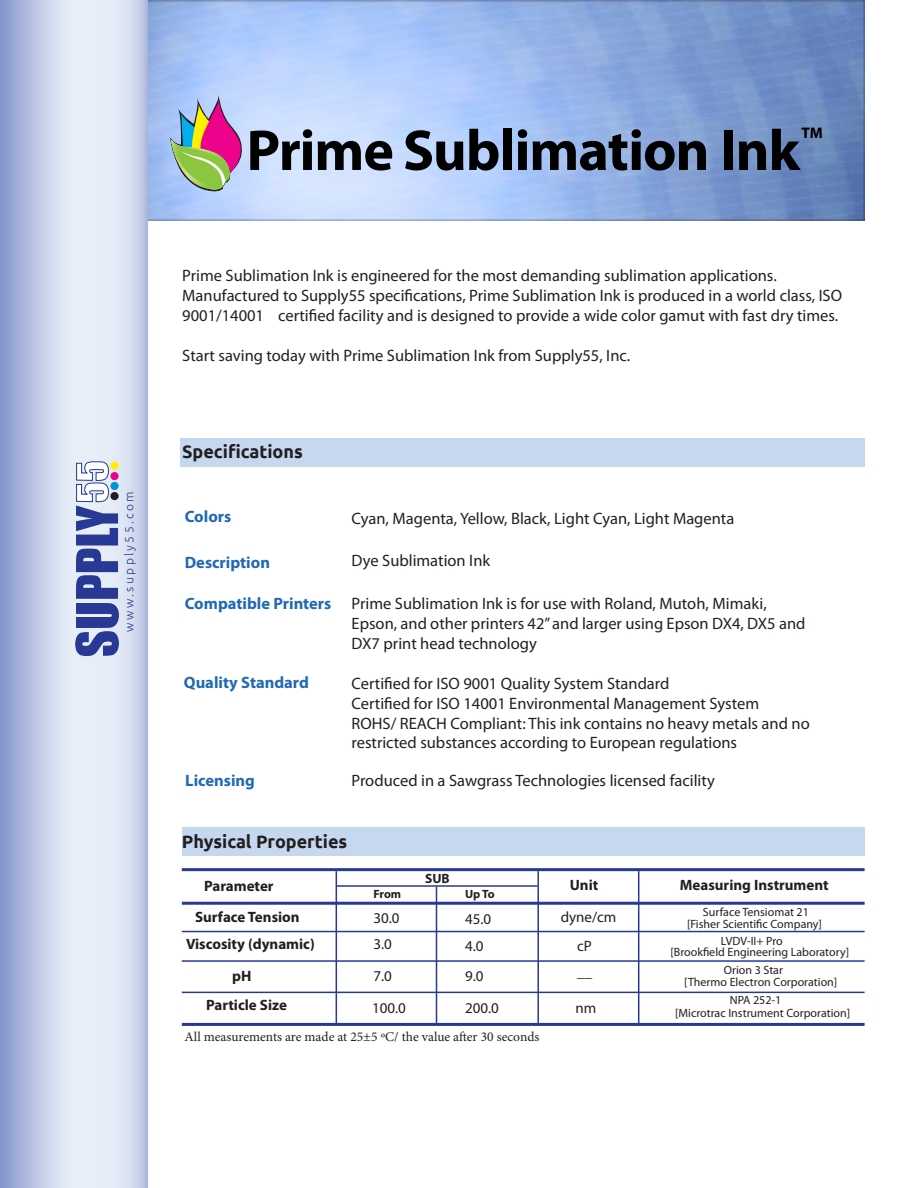
<style>
.page{position:relative;width:918px;height:1188px;background:#fff}
.page>*{position:absolute;margin:0;border:0;box-sizing:border-box;transform-origin:0 0}
.t1{font:700 58.05px "Myriad Pro";letter-spacing:-.02em;color:#000}
.t2{font:700 18px "Ubuntu";color:#231f20}
.t3{font:16.5px/19.8px "Myriad Pro";color:#231f20}
.t4{font:700 16.5px "Myriad Pro";color:#2169b4}
.t5{font:700 15.45px "Myriad Pro";color:#000}
.t6{font:700 15px "Myriad Pro";color:#231f20}
.t7{font:15px "Myriad Pro";color:#231f20}
.t8{font:13.5px "Minion Pro";color:#231f20}
.t9{font:700 13.5px "Myriad Pro";color:#231f20}
.t10{font:12px "Myriad Pro";color:#231f20}
.t11{font:300 12px "Ubuntu";letter-spacing:.2em;color:#253f8e}
.t12{font:700 12px "Myriad Pro";letter-spacing:-.01em;color:#231f20}
</style>
<div class="page">
<img style="left:148px;top:0;width:717px;height:220px">
<div style="left:180px;top:438px;width:685px;height:29px;background:#c6d8ef"></div>
<div style="left:182px;top:827px;width:683px;height:29px;background:#c6d8ef"></div>
<svg style="left:0;top:0;width:148px;height:1188px;background:#cad4ea"></svg>
<svg style="left:75px;top:461px;width:44px;height:195px;background:#808cc2"></svg>
<div style="left:110px;top:462px;width:9px;height:8px;background:#fff101;border-radius:50%"></div>
<div style="left:110px;top:492px;width:9px;height:8px;background:#231f20;border-radius:50%"></div>
<div style="left:110px;top:472px;width:9px;height:8px;background:#ed028c;border-radius:50%"></div>
<div style="left:110px;top:482px;width:9px;height:8px;background:#0095d9;border-radius:50%"></div>
<hr style="left:182px;top:868px;width:683px;height:3px;background:#273895">
<hr style="left:182px;top:1023px;width:683px;height:3px;background:#273895">
<hr style="left:182px;top:902px;width:683px;height:3px;background:#273895">
<hr style="left:182px;top:960px;width:683px;height:2px;background:#273895">
<hr style="left:182px;top:931px;width:683px;height:1px;background:#273895">
<hr style="left:182px;top:992px;width:683px;height:1px;background:#273895">
<hr style="left:336px;top:871px;width:1px;height:153px;background:#273895">
<hr style="left:537px;top:871px;width:2px;height:152px;background:#273895">
<hr style="left:336px;top:885px;width:201px;height:2px;background:#273895">
<hr style="left:436px;top:887px;width:1px;height:137px;background:#273895">
<hr style="left:638px;top:871px;width:1px;height:155px;background:#273895">
<svg style="left:170px;top:94px;width:73px;height:97px;background:#ae9da4"></svg>
<p class="t11" style="left:122px;top:632px;width:143px;rotate:-90deg">www.supply55.com</p>
<p class="t1" style="left:246px;top:113px;width:555px">Prime Sublimation Ink</p>
<p class="t5" style="left:802px;top:123px;width:23px">TM</p>
<p class="t3" style="left:182px;top:266px;width:661px">Prime Sublimation Ink is engineered for the most demanding sublimation applications.<br>Manufactured to Supply55 specifications, Prime Sublimation Ink is produced in a world class, ISO<br>9001/14001 certified facility and is designed to provide a wide color gamut with fast dry times.</p>
<p class="t3" style="left:182px;top:345px;width:449px">Start saving today with Prime Sublimation Ink from Supply55, Inc.</p>
<p class="t2" style="left:182px;top:440px;width:122px">Specifications</p>
<p class="t4" style="left:185px;top:506px;width:48px">Colors</p>
<p class="t4" style="left:185px;top:552px;width:87px">Description</p>
<p class="t4" style="left:185px;top:593px;width:148px">Compatible Printers</p>
<p class="t3" style="left:352px;top:593px;width:417px">Prime Sublimation Ink is for use with Roland, Mutoh, Mimaki,</p>
<p class="t3" style="left:352px;top:614px;width:455px">Epson, and other printers 42” and larger using Epson DX4, DX5 and<br>DX7 print head technology</p>
<p class="t3" style="left:352px;top:508px;width:384px">Cyan, Magenta, Yellow, Black, Light Cyan, Light Magenta</p>
<p class="t3" style="left:352px;top:551px;width:140px">Dye Sublimation Ink</p>
<p class="t4" style="left:184px;top:672px;width:127px">Quality Standard</p>
<p class="t4" style="left:185px;top:770px;width:71px">Licensing</p>
<p class="t3" style="left:352px;top:673px;width:319px">Certified for ISO 9001 Quality System Standard</p>
<p class="t3" style="left:352px;top:693px;width:409px">Certified for ISO 14001 Environmental Management System</p>
<p class="t3" style="left:352px;top:713px;width:460px">ROHS/ REACH Compliant: This ink contains no heavy metals and no restricted substances according to European regulations</p>
<p class="t3" style="left:352px;top:770px;width:365px">Produced in a Sawgrass Technologies licensed facility</p>
<p class="t2" style="left:182px;top:831px;width:167px">Physical Properties</p>
<p class="t6" style="left:204px;top:876px;width:71px">Parameter</p>
<p class="t6" style="left:195px;top:907px;width:106px">Surface Tension</p>
<p class="t6" style="left:186px;top:935px;width:130px">Viscosity (dynamic)</p>
<p class="t6" style="left:232px;top:966px;width:21px">pH</p>
<p class="t6" style="left:206px;top:995px;width:82px">Particle Size</p>
<p class="t12" style="left:374px;top:887px;width:29px">From</p>
<p class="t7" style="left:373px;top:909px;width:28px">30.0</p>
<p class="t7" style="left:374px;top:935px;width:20px">3.0</p>
<p class="t7" style="left:373px;top:966px;width:20px">7.0</p>
<p class="t7" style="left:372px;top:998px;width:35px">100.0</p>
<p class="t9" style="left:425px;top:869px;width:26px">SUB</p>
<p class="t12" style="left:465px;top:887px;width:31px">Up To</p>
<p class="t7" style="left:465px;top:910px;width:28px">45.0</p>
<p class="t7" style="left:465px;top:936px;width:20px">4.0</p>
<p class="t7" style="left:465px;top:966px;width:20px">9.0</p>
<p class="t7" style="left:465px;top:999px;width:35px">200.0</p>
<p class="t8" style="left:185px;top:1027px;width:356px">All measurements are made at 25±5 ºC/ the value after 30 seconds</p>
<p class="t6" style="left:570px;top:875px;width:30px">Unit</p>
<p class="t6" style="left:680px;top:875px;width:150px">Measuring Instrument</p>
<p class="t7" style="left:561px;top:908px;width:57px">dyne/cm</p>
<p class="t7" style="left:577px;top:937px;width:16px">cP</p>
<p class="t7" style="left:577px;top:963px;width:16px">__</p>
<p class="t7" style="left:575px;top:998px;width:22px">nm</p>
<p class="t10" style="left:703px;top:905px;width:107px">Surface Tensiomat 21</p>
<p class="t10" style="left:687px;top:916px;width:137px">[Fisher Scientific Company]</p>
<p class="t10" style="left:721px;top:934px;width:63px">LVDV-II+ Pro</p>
<p class="t10" style="left:671px;top:945px;width:180px">[Brookfield Engineering Laboratory]</p>
<p class="t10" style="left:724px;top:962px;width:61px">Orion 3 Star</p>
<p class="t10" style="left:684px;top:975px;width:155px">[Thermo Electron Corporation]</p>
<p class="t10" style="left:730px;top:993px;width:53px">NPA 252-1</p>
<p class="t10" style="left:675px;top:1006px;width:177px">[Microtrac Instrument Corporation]</p>
</div>
